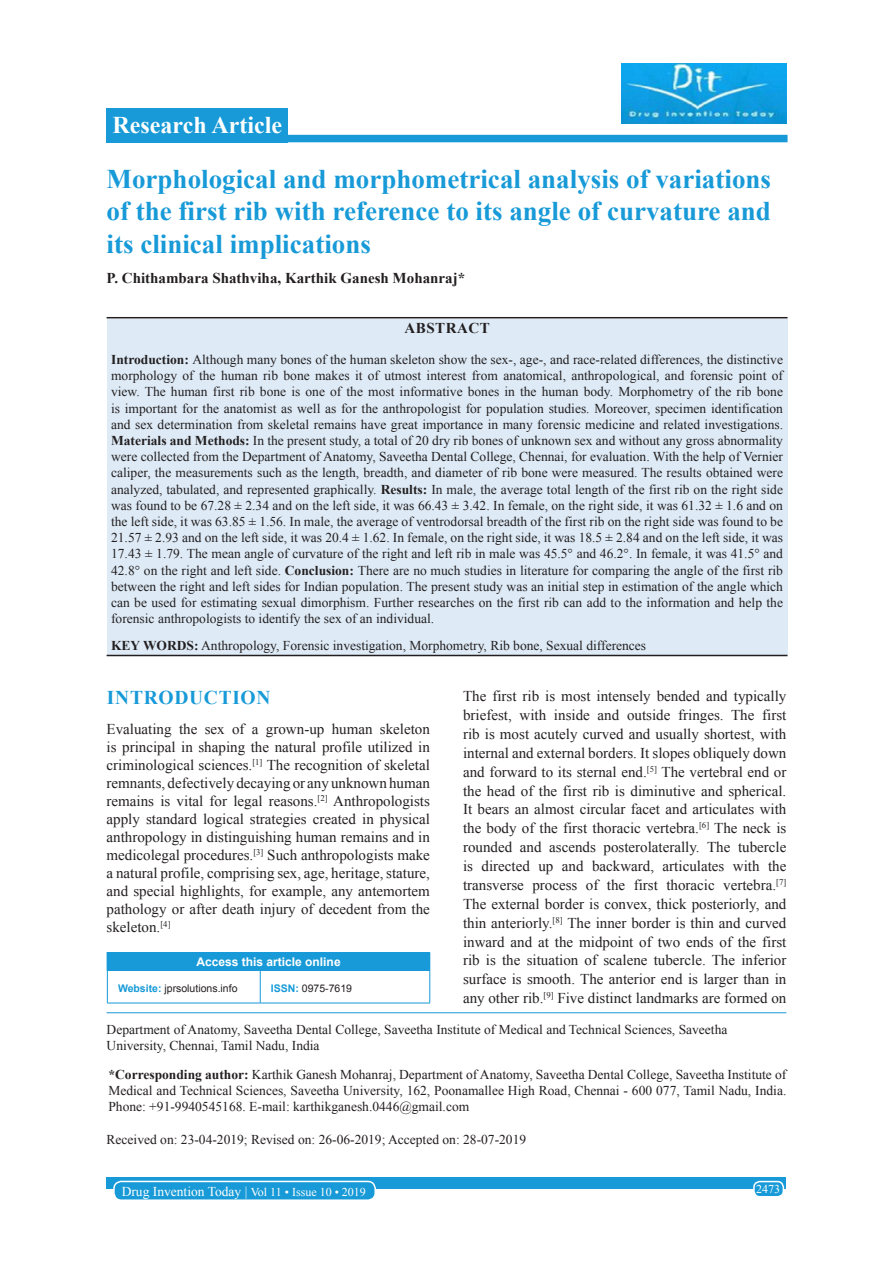
<style>
.page{position:relative;width:893px;height:1263px;background:#fff}
.page>*{position:absolute;margin:0;border:0;box-sizing:border-box;transform-origin:0 0}
.AT{font:700 27px/32.4px "Times New Roman";color:#179ad7;text-align:justify}
.AH{font:700 24px "Times New Roman";color:#fff}
.t1{font:700 19.5px "Times New Roman";letter-spacing:.035em;color:#179ad7}
.TX{font:15px/18.9px "Times New Roman";color:#231f20;text-align:justify}
.AU{font:700 15px "Times New Roman";color:#231f20}
.ABSH{font:700 15px "Times New Roman";letter-spacing:.035em;color:#231f20}
.ABS{font:13.5px/16.2px "Times New Roman";color:#231f20;text-align:justify}
.ADD{font:13.5px/16.2px "Times New Roman";color:#231f20;text-align:justify}
.AFF{font:13.5px/16.2px "Times New Roman";color:#231f20}
.KWD{font:13.5px "Times New Roman";color:#231f20}
.HIS{font:13.5px "Times New Roman";color:#231f20}
.RF{font:13.5px "Times New Roman";color:#fff}
.ATAO{font:700 12px "Arial";color:#fff}
.RF-2{font:12px "Times New Roman";color:#fff}
.WEBSITE{font:10.5px "Arial";color:#231f20}
.s1{font-weight:700}
.s2{font-weight:700;color:#179ad7}
.s3{font-size:12px}
</style>
<div class="page">
<div style="left:106px;top:1177px;width:680px;height:12px;background:#179ad7"></div>
<div style="left:753px;top:1181px;width:30px;height:15px;background:#179ad7;border-radius:6px"></div>
<div style="left:752px;top:1180px;width:31px;height:17px;border:2px solid #fff;border-radius:6px"></div>
<div style="left:114px;top:1181px;width:261px;height:19px;background:#179ad7;border-radius:7px"></div>
<div style="left:113px;top:1180px;width:263px;height:21px;border:2px solid #fff;border-radius:7px"></div>
<div style="left:106px;top:108px;width:182px;height:34px;background:#179ad7"></div>
<div style="left:265px;top:135px;width:522px;height:7px;background:#179ad7"></div>
<hr style="left:106px;top:1012px;width:680px;height:1px;background:#179ad7">
<div style="left:107px;top:952px;width:322px;height:19px;background:#179ad7"></div>
<svg style="left:106px;top:953px;width:1px;height:18px"></svg>
<hr style="left:106px;top:952px;width:154px;height:1px;background:#179ad7">
<svg style="left:429px;top:952px;width:1px;height:19px"></svg>
<hr style="left:107px;top:971px;width:1px;height:31px;background:#179ad7">
<hr style="left:107px;top:1002px;width:153px;height:1px;background:#179ad7">
<hr style="left:260px;top:971px;width:1px;height:31px;background:#179ad7">
<hr style="left:429px;top:971px;width:1px;height:31px;background:#179ad7">
<hr style="left:260px;top:1002px;width:170px;height:1px;background:#179ad7">
<img style="left:621px;top:63px;width:164px;height:60px">
<div style="left:106px;top:319px;width:681px;height:336px;background:#deebf7"></div>
<hr style="left:106px;top:317px;width:681px;height:1px;background:#231f20">
<hr style="left:106px;top:655px;width:681px;height:1px;background:#231f20">
<p class="AH" style="left:112px;top:108px;width:171px">Research Article</p>
<p class="AT" style="left:106px;top:162px;width:665px">Morphological and morphometrical analysis of variations of the first rib with reference to its angle of curvature and its clinical implications</p>
<p class="AU" style="left:106px;top:267px;width:360px">P. Chithambara Shathviha, Karthik Ganesh Mohanraj*</p>
<p class="ABSH" style="left:404px;top:318px;width:87px">ABSTRACT</p>
<p class="ABS" style="left:111px;top:351px;width:673px"><span class="s1">Introduction:</span> Although many bones of the human skeleton show the sex-, age-, and race-related differences, the distinctive morphology of the human rib bone makes it of utmost interest from anatomical, anthropological, and forensic point of view. The human first rib bone is one of the most informative bones in the human body. Morphometry of the rib bone is important for the anatomist as well as for the anthropologist for population studies. Moreover, specimen identification and sex determination from skeletal remains have great importance in many forensic medicine and related investigations.<br><span class="s1">Materials and Methods:</span> In the present study, a total of 20 dry rib bones of unknown sex and without any gross abnormality were collected from the Department of Anatomy, Saveetha Dental College, Chennai, for evaluation. With the help of Vernier caliper, the measurements such as the length, breadth, and diameter of rib bone were measured. The results obtained were analyzed, tabulated, and represented graphically. <span class="s1">Results:</span> In male, the average total length of the first rib on the right side was found to be 67.28 ± 2.34 and on the left side, it was 66.43 ± 3.42. In female, on the right side, it was 61.32 ± 1.6 and on the left side, it was 63.85 ± 1.56. In male, the average of ventrodorsal breadth of the first rib on the right side was found to be 21.57 ± 2.93 and on the left side, it was 20.4 ± 1.62. In female, on the right side, it was 18.5 ± 2.84 and on the left side, it was 17.43 ± 1.79. The mean angle of curvature of the right and left rib in male was 45.5° and 46.2°. In female, it was 41.5° and 42.8° on the right and left side. <span class="s1">Conclusion:</span> There are no much studies in literature for comparing the angle of the first rib between the right and left sides for Indian population. The present study was an initial step in estimation of the angle which can be used for estimating sexual dimorphism. Further researches on the first rib can add to the information and help the forensic anthropologists to identify the sex of an individual.</p>
<p class="KWD" style="left:111px;top:636px;width:536px"><span class="s1">KEY WORDS:</span> Anthropology, Forensic investigation, Morphometry, Rib bone, Sexual differences</p>
<h1 class="t1" style="left:107px;top:683px;width:165px">INTRODUCTION</h1>
<p class="TX" style="left:106px;top:719px;width:325px;line-height:18px">Evaluating the sex of a grown-up human skeleton is principal in shaping the natural profile utilized in criminological sciences.<sup>[1]</sup> The recognition of skeletal remnants, defectively decaying or any unknown human remains is vital for legal reasons.<sup>[2]</sup> Anthropologists apply standard logical strategies created in physical anthropology in distinguishing human remains and in medicolegal procedures.<sup>[3]</sup> Such anthropologists make a natural profile, comprising sex, age, heritage, stature, and special highlights, for example, any antemortem pathology or after death injury of decedent from the skeleton.<sup>[4]</sup></p>
<p class="ATAO" style="left:196px;top:953px;width:146px">Access this article online</p>
<p class="WEBSITE" style="left:118px;top:981px;width:121px"><span class="s2">Website:</span> jprsolutions.info</p>
<p class="WEBSITE" style="left:271px;top:981px;width:83px"><span class="s2">ISSN:</span> 0975-7619</p>
<p class="TX" style="left:463px;top:686px;width:325px">The first rib is most intensely bended and typically briefest, with inside and outside fringes. The first rib is most acutely curved and usually shortest, with internal and external borders. It slopes obliquely down and forward to its sternal end.<sup>[5]</sup> The vertebral end or the head of the first rib is diminutive and spherical.<br>It bears an almost circular facet and articulates with the body of the first thoracic vertebra.<sup>[6]</sup> The neck is rounded and ascends posterolaterally. The tubercle is directed up and backward, articulates with the transverse process of the first thoracic vertebra.<sup>[7] </sup>The external border is convex, thick posteriorly, and thin anteriorly.<sup>[8]</sup> The inner border is thin and curved inward and at the midpoint of two ends of the first rib is the situation of scalene tubercle. The inferior surface is smooth. The anterior end is larger than in any other rib.<sup>[9]</sup> Five distinct landmarks are formed on</p>
<p class="AFF" style="left:106px;top:1021px;width:622px">Department of Anatomy, Saveetha Dental College, Saveetha Institute of Medical and Technical Sciences, Saveetha<br>University, Chennai, Tamil Nadu, India</p>
<p class="ADD" style="left:108px;top:1065px;width:679px"><span class="s1">*Corresponding author:</span> Karthik Ganesh Mohanraj, Department of Anatomy, Saveetha Dental College, Saveetha Institute of Medical and Technical Sciences, Saveetha University, 162, Poonamallee High Road, Chennai - 600 077, Tamil Nadu, India.<br>Phone: +91-9940545168. E-mail: karthikganesh.0446@gmail.com</p>
<p class="HIS" style="left:106px;top:1129px;width:421px">Received on: 23-04-2019; Revised on: 26-06-2019; Accepted on: 28-07-2019</p>
<p class="RF" style="left:122px;top:1181px;width:246px">Drug Invention Today | <span class="s3">Vol 11 • Issue 10 • 2019</span></p>
<p class="RF-2" style="left:755px;top:1180px;width:25px">2473</p>
</div>
